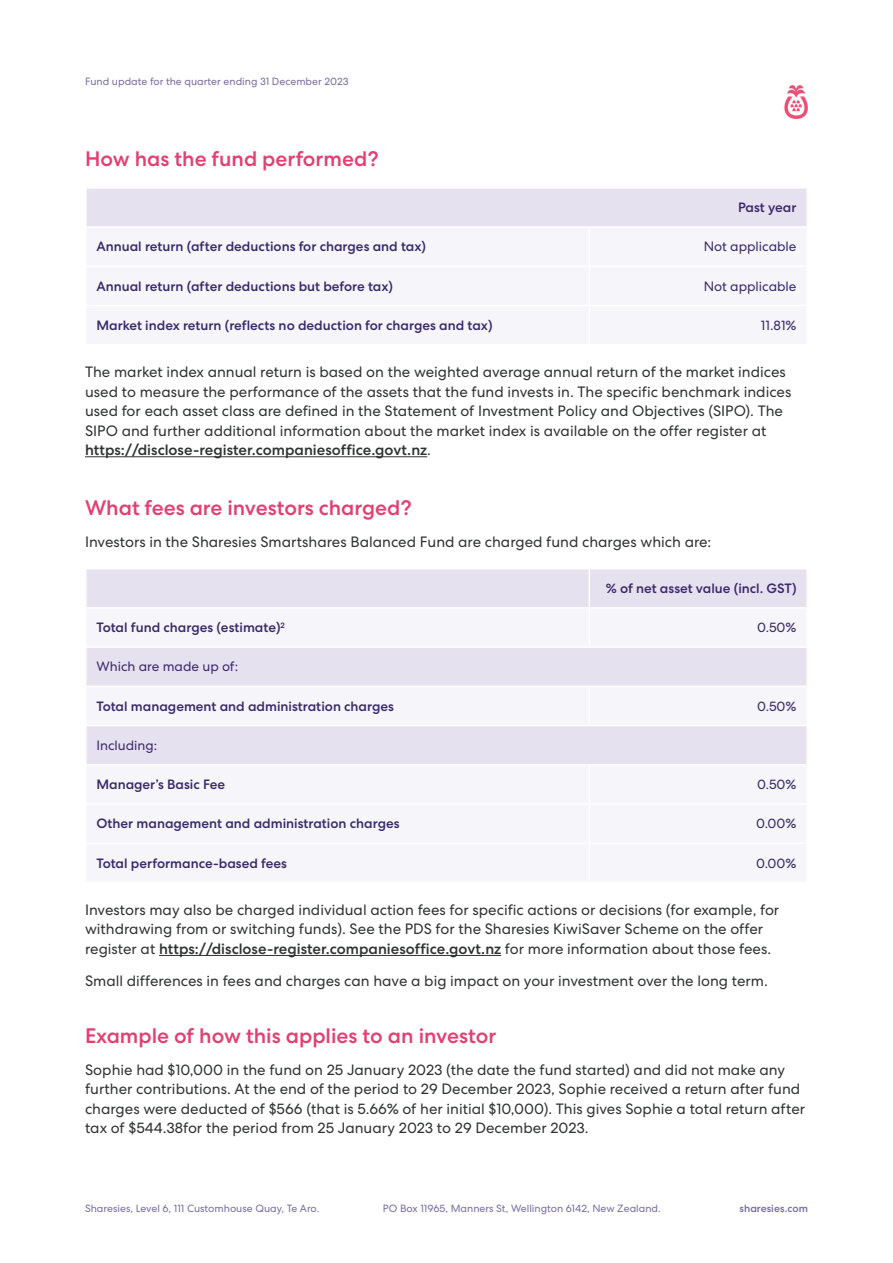
<style>
.page{position:relative;width:893px;height:1263px;background:#fff}
.page>*{position:absolute;margin:0;border:0;box-sizing:border-box;transform-origin:0 0}
.t1{font:500 21px "Centra No 2";color:#e33f70}
.Body{font:15px/19.5px "Centra No 2";color:#303232}
.Header_Footer{font:500 13.5px "Centra No 2";color:#38296b}
.Header_Footer-2{font:13.5px "Centra No 2";color:#38296b}
.t2{font:10.5px "Centra No 2";color:#786ba2}
.t3{font:500 10.5px "Centra No 2";color:#786ba2}
.s1{font-weight:500}
</style>
<div class="page">
<svg style="left:784px;top:85px;width:24px;height:34px"></svg>
<hr style="left:159px;top:955px;width:342px;height:1px;background:#303232">
<div style="left:87px;top:569px;width:719px;height:38px;background:#e6e1ef"></div>
<svg style="left:87px;top:648px;width:719px;height:116px;fill:#e6e1ef"></svg>
<hr style="left:589px;top:569px;width:1px;height:38px;background:#fff">
<hr style="left:589px;top:687px;width:1px;height:38px;background:#fff">
<hr style="left:85px;top:685px;width:504px;height:2px;background:#fff">
<hr style="left:589px;top:685px;width:219px;height:2px;background:#fff">
<hr style="left:85px;top:725px;width:504px;height:1px;background:#fff">
<hr style="left:589px;top:725px;width:219px;height:1px;background:#fff">
<hr style="left:85px;top:456px;width:342px;height:1px;background:#303232">
<div style="left:86px;top:188px;width:721px;height:39px;background:#e6e1ef"></div>
<hr style="left:85px;top:187px;width:504px;height:2px;background:#fff">
<hr style="left:85px;top:189px;width:2px;height:37px;background:#fff">
<hr style="left:589px;top:187px;width:219px;height:2px;background:#fff">
<hr style="left:806px;top:189px;width:2px;height:37px;background:#fff">
<hr style="left:85px;top:226px;width:504px;height:2px;background:#fff">
<hr style="left:589px;top:226px;width:219px;height:2px;background:#fff">
<p class="t2" style="left:85px;top:75px;width:265px">Fund update for the quarter ending 31 December 2023</p>
<h2 class="t1" style="left:85px;top:146px;width:295px">How has the fund performed?</h2>
<p class="Header_Footer" style="left:738px;top:200px;width:60px">Past year</p>
<p class="Header_Footer" style="left:96px;top:239px;width:331px">Annual return (after deductions for charges and tax)</p>
<p class="Header_Footer-2" style="left:704px;top:239px;width:94px">Not applicable</p>
<p class="Header_Footer" style="left:96px;top:278px;width:298px">Annual return (after deductions but before tax)</p>
<p class="Header_Footer-2" style="left:704px;top:278px;width:94px">Not applicable</p>
<p class="Header_Footer" style="left:96px;top:317px;width:398px">Market index return (reflects no deduction for charges and tax)</p>
<p class="Header_Footer-2" style="left:761px;top:317px;width:37px">11.81%</p>
<p class="Body" style="left:85px;top:362px;width:708px">The market index annual return is based on the weighted average annual return of the market indices used to measure the performance of the assets that the fund invests in. The specific benchmark indices used for each asset class are defined in the Statement of Investment Policy and Objectives (SIPO). The SIPO and further additional information about the market index is available on the offer register at <span class="s1">https://disclose-register.companiesoffice.govt.nz</span>.</p>
<h2 class="t1" style="left:85px;top:495px;width:328px">What fees are investors charged?</h2>
<p class="Body" style="left:85px;top:532px;width:628px">Investors in the Sharesies Smartshares Balanced Fund are charged fund charges which are:</p>
<p class="Header_Footer" style="left:606px;top:580px;width:192px">% of net asset value (incl. GST)</p>
<p class="Header_Footer" style="left:96px;top:620px;width:190px">Total fund charges (estimate)<sup>2</sup></p>
<p class="Header_Footer-2" style="left:757px;top:620px;width:41px">0.50%</p>
<p class="Header_Footer-2" style="left:96px;top:659px;width:143px">Which are made up of:</p>
<p class="Header_Footer" style="left:96px;top:698px;width:299px">Total management and administration charges</p>
<p class="Header_Footer-2" style="left:757px;top:698px;width:41px">0.50%</p>
<p class="Header_Footer-2" style="left:96px;top:737px;width:62px">Including:</p>
<p class="Header_Footer" style="left:96px;top:776px;width:130px">Manager’s Basic Fee</p>
<p class="Header_Footer-2" style="left:757px;top:777px;width:41px">0.50%</p>
<p class="Header_Footer" style="left:96px;top:816px;width:305px">Other management and administration charges</p>
<p class="Header_Footer-2" style="left:756px;top:816px;width:42px">0.00%</p>
<p class="Header_Footer" style="left:96px;top:855px;width:192px">Total performance-based fees</p>
<p class="Header_Footer-2" style="left:756px;top:855px;width:42px">0.00%</p>
<p class="Body" style="left:85px;top:900px;width:696px">Investors may also be charged individual action fees for specific actions or decisions (for example, for withdrawing from or switching funds). See the PDS for the Sharesies KiwiSaver Scheme on the offer register at <span class="s1">https://disclose-register.companiesoffice.govt.nz</span> for more information about those fees.</p>
<p class="Body" style="left:85px;top:971px;width:684px">Small differences in fees and charges can have a big impact on your investment over the long term.</p>
<h2 class="t1" style="left:85px;top:1023px;width:413px">Example of how this applies to an investor</h2>
<p class="Body" style="left:85px;top:1060px;width:722px">Sophie had $10,000 in the fund on 25 January 2023 (the date the fund started) and did not make any further contributions. At the end of the period to 29 December 2023, Sophie received a return after fund charges were deducted of $566 (that is 5.66% of her initial $10,000). This gives Sophie a total return after tax of $544.38for the period from 25 January 2023 to 29 December 2023.</p>
<p class="t2" style="left:85px;top:1202px;width:236px">Sharesies, Level 6, 111 Customhouse Quay, Te Aro.</p>
<p class="t2" style="left:383px;top:1202px;width:279px">PO Box 11965, Manners St, Wellington 6142, New Zealand.</p>
<p class="t3" style="left:740px;top:1202px;width:70px">sharesies.com</p>
</div>
